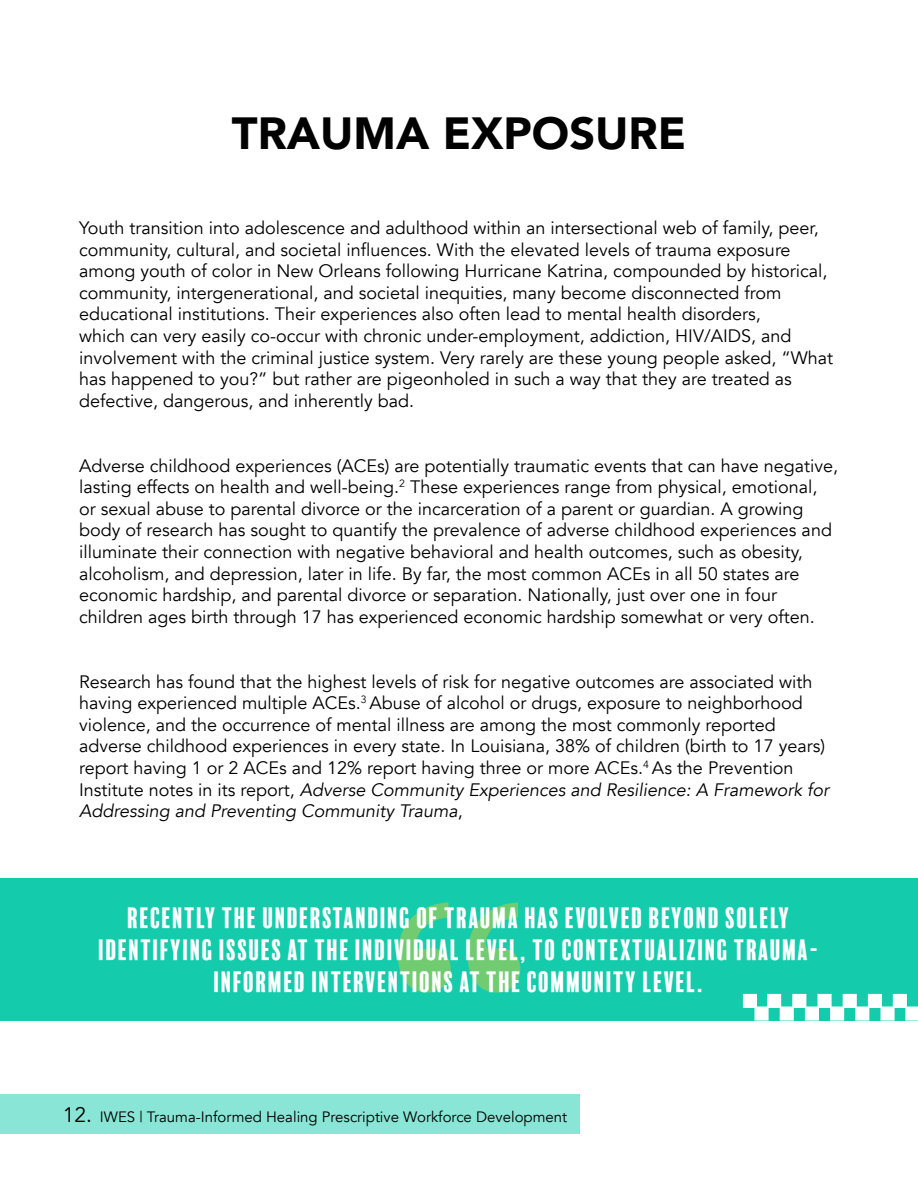
<style>
.page{position:relative;width:918px;height:1188px;background:#fff}
.page>*{position:absolute;margin:0;border:0;box-sizing:border-box;transform-origin:0 0}
.t1{font:700 258px "Baskerville MT Std";color:#ffcc19}
.t2{font:900 45px "Avenir";color:#000}
.t3{font:27px/32.4px "Balboa Plus Fill";color:#fff;text-align:center}
.t4{font:18px/21.6px "Avenir";color:#000}
.t5{font:15px "Avenir";color:#000}
.s1{font-style:italic}
.s2{font-size:21px}
</style>
<div class="page">
<div style="left:0;top:878px;width:918px;height:142px;background:#14ccac"></div>
<div style="left:754px;top:1007px;width:15px;height:14px;background:#fff;border:2px solid #fff"></div>
<div style="left:767px;top:994px;width:14px;height:14px;background:#fff"></div>
<div style="left:780px;top:1007px;width:14px;height:14px;background:#fff;border:2px solid #fff"></div>
<div style="left:792px;top:994px;width:14px;height:14px;background:#fff"></div>
<div style="left:805px;top:1007px;width:14px;height:14px;background:#fff;border:2px solid #fff"></div>
<div style="left:817px;top:994px;width:15px;height:14px;background:#fff;border:2px solid #fff"></div>
<div style="left:830px;top:1007px;width:14px;height:14px;background:#fff;border:2px solid #fff"></div>
<div style="left:843px;top:994px;width:14px;height:14px;background:#fff"></div>
<div style="left:868px;top:994px;width:14px;height:14px;background:#fff"></div>
<div style="left:855px;top:1007px;width:14px;height:14px;background:#fff;border:2px solid #fff"></div>
<div style="left:893px;top:994px;width:14px;height:14px;background:#fff"></div>
<div style="left:880px;top:1007px;width:15px;height:14px;background:#fff;border:2px solid #fff"></div>
<svg style="left:905px;top:1007px;width:13px;height:14px"></svg>
<div style="left:743px;top:994px;width:14px;height:14px;background:#fff"></div>
<div style="left:0;top:1094px;width:580px;height:40px;background:#89e5d5"></div>
<h2 class="t2" style="left:232px;top:95px;width:456px">TRAUMA EXPOSURE</h2>
<p class="t4" style="left:79px;top:217px;width:755px">Youth transition into adolescence and adulthood within an intersectional web of family, peer, community, cultural, and societal influences. With the elevated levels of trauma exposure among youth of color in New Orleans following Hurricane Katrina, compounded by historical, community, intergenerational, and societal inequities, many become disconnected from educational institutions. Their experiences also often lead to mental health disorders,<br>which can very easily co-occur with chronic under-employment, addiction, HIV/AIDS, and involvement with the criminal justice system. Very rarely are these young people asked, “What has happened to you?” but rather are pigeonholed in such a way that they are treated as defective, dangerous, and inherently bad.</p>
<p class="t4" style="left:79px;top:455px;width:761px">Adverse childhood experiences (ACEs) are potentially traumatic events that can have negative, lasting effects on health and well-being.<sup>2</sup> These experiences range from physical, emotional, or sexual abuse to parental divorce or the incarceration of a parent or guardian. A growing body of research has sought to quantify the prevalence of adverse childhood experiences and illuminate their connection with negative behavioral and health outcomes, such as obesity, alcoholism, and depression, later in life. By far, the most common ACEs in all 50 states are economic hardship, and parental divorce or separation. Nationally, just over one in four children ages birth through 17 has experienced economic hardship somewhat or very often.</p>
<p class="t4" style="left:79px;top:671px;width:752px">Research has found that the highest levels of risk for negative outcomes are associated with having experienced multiple ACEs.<sup>3</sup> Abuse of alcohol or drugs, exposure to neighborhood violence, and the occurrence of mental illness are among the most commonly reported adverse childhood experiences in every state. In Louisiana, 38% of children (birth to 17 years) report having 1 or 2 ACEs and 12% report having three or more ACEs.<sup>4</sup> As the Prevention Institute notes in its report, <span class="s1">Adverse Community Experiences and Resilience: A Framework for Addressing and Preventing Community Trauma</span>,</p>
<h1 class="t1" style="left:382px;top:847px;width:155px">“</h1>
<h3 class="t3" style="left:98px;top:902px;width:723px">RECENTLY THE UNDERSTANDING OF TRAUMA HAS EVOLVED BEYOND SOLELY<br>IDENTIFYING ISSUES AT THE INDIVIDUAL LEVEL, TO CONTEXTUALIZING TRAUMA-<br>INFORMED INTERVENTIONS AT THE COMMUNITY LEVEL.</h3>
<p class="t5" style="left:63px;top:1108px;width:506px"><span class="s2">12.</span> IWES | Trauma-Informed Healing Prescriptive Workforce Development</p>
</div>
